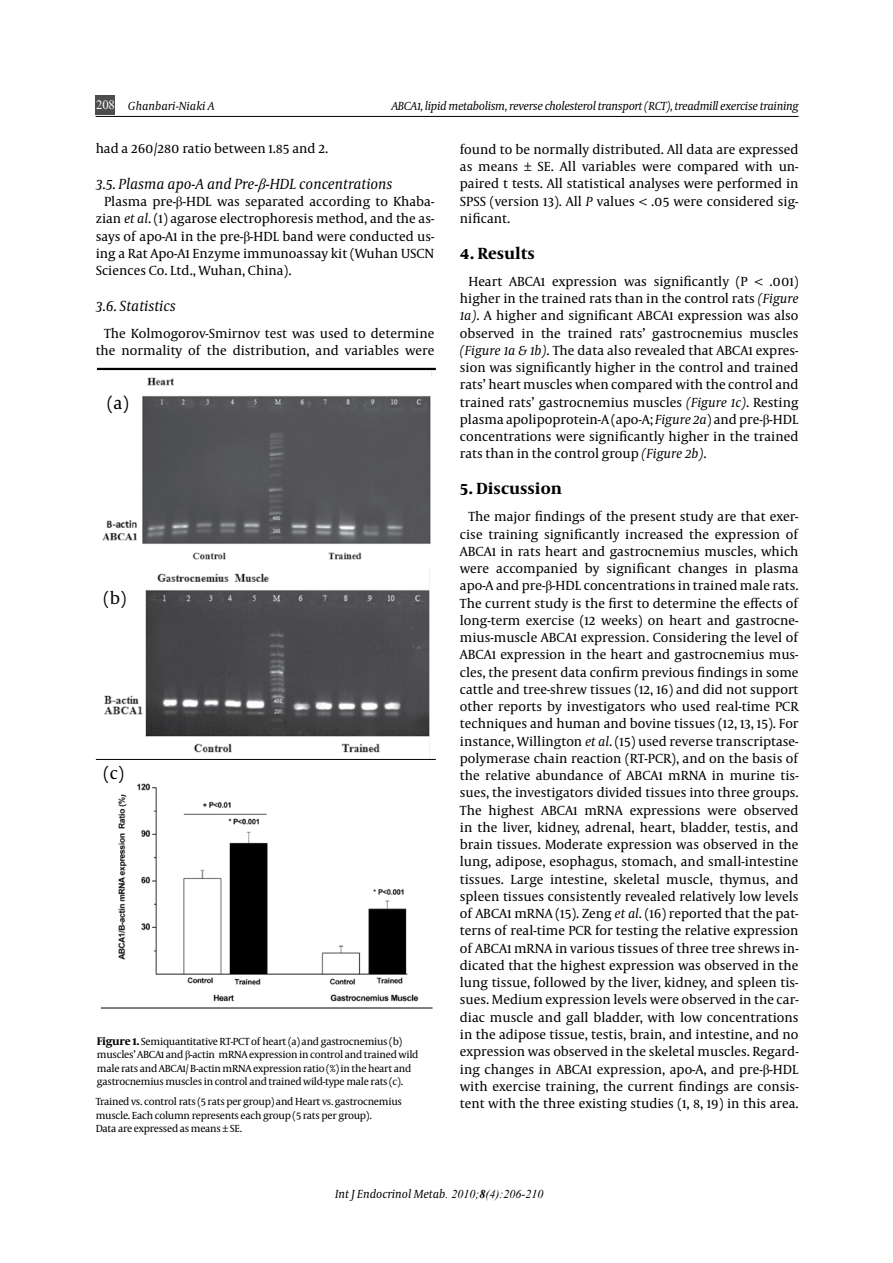
<style>
.page{position:relative;width:893px;height:1263px;background:#fff}
.page>*{position:absolute;margin:0;border:0;box-sizing:border-box;transform-origin:0 0}
.t1{font:18px "Capitolium News";color:#000}
.t2{font:17.55px "Capitolium News";color:#000}
.t3{font:700 16.5px "Capitolium News";color:#000}
.t4{font:italic 15px "Capitolium News";color:#000}
.t5{font:13.5px/17.2px "Capitolium News";color:#000;text-align:justify}
.t6{font:italic 12px "Capitolium News";letter-spacing:-.025em;color:#000}
.t7{font:italic 12px "Capitolium News";color:#000}
.t8{font:10.5px/13.5px "Capitolium News";letter-spacing:-.025em;color:#000}
.s1{font-family:"Times New Roman";font-style:normal;font-size:12.75px;color:#fff}
.s2{font-family:"Times New Roman"}
.s3{font-style:italic}
.s4{font-weight:700;font-size:11.25px}
.s5{font-family:"Times New Roman";font-weight:700}
</style>
<div class="page">
<hr style="left:96px;top:116px;width:703px;height:1px;background:#000">
<div style="left:96px;top:95px;width:19px;height:19px;background:#4d4d4d"></div>
<img style="left:102px;top:377px;width:329px;height:183px">
<img style="left:104px;top:568px;width:326px;height:190px">
<hr style="left:96px;top:759px;width:340px;height:1px;background:#000">
<hr style="left:97px;top:368px;width:339px;height:2px;background:#000">
<div style="left:100px;top:389px;width:25px;height:39px;background:#fff"></div>
<hr style="left:101px;top:1008px;width:332px;height:1px;background:#000">
<img style="left:118px;top:783px;width:301px;height:219px">
<div style="left:97px;top:762px;width:24px;height:35px;background:#fff"></div>
<p class="t7" style="left:96px;top:99px;width:120px"><span class="s1">208</span> Ghanbari-Niaki A</p>
<p class="t6" style="left:391px;top:99px;width:409px">ABCA1, lipid metabolism, reverse cholesterol transport (RCT), treadmill exercise training</p>
<p class="t5" style="left:96px;top:140px;width:234px">had a 260/280 ratio between 1.85 and 2.</p>
<p class="t4" style="left:96px;top:175px;width:298px">3.5. Plasma apo-A and Pre-<span class="s2">β</span>-HDL concentrations</p>
<p class="t5" style="left:96px;top:193px;width:340px;text-indent:9px">Plasma pre-<span class="s2">β</span>-HDL was separated according to Khaba&shy;zian <span class="s3">et al</span>. (1) agarose electrophoresis method, and the as&shy;says of apo-A1 in the pre-<span class="s2">β</span>-HDL band were conducted us&shy;ing a Rat Apo-A1 Enzyme immunoassay kit (Wuhan USCN Sciences Co. Ltd., Wuhan, China).</p>
<p class="t4" style="left:96px;top:298px;width:82px">3.6. Statistics</p>
<p class="t5" style="left:96px;top:325px;width:340px;text-align:right">The Kolmogorov-Smirnov test was used to determine the normality of the distribution, and variables were</p>
<p class="t5" style="left:460px;top:141px;width:340px">found to be normally distributed. All data are expressed as means ± SE. All variables were compared with un&shy;paired t tests. All statistical analyses were performed in SPSS (version 13). All <span class="s3">P</span> values &lt; .05 were considered sig&shy;nificant.</p>
<p class="t3" style="left:460px;top:244px;width:77px">4. Results</p>
<p class="t5" style="left:460px;top:273px;width:340px;text-indent:9px">Heart ABCA1 expression was significantly (P &lt; .001) higher in the trained rats than in the control rats <span class="s3">(Figure 1a)</span>. A higher and significant ABCA1 expression was also observed in the trained rats’ gastrocnemius muscles <span class="s3">(Figure 1a &amp; 1b)</span>. The data also revealed that ABCA1 expres&shy;sion was significantly higher in the control and trained rats’ heart muscles when compared with the control and trained rats’ gastrocnemius muscles <span class="s3">(Figure 1c)</span>. Resting plasma apolipoprotein-A (apo-A; <span class="s3">Figure 2a</span>) and pre-<span class="s2">β</span>-HDL concentrations were significantly higher in the trained rats than in the control group <span class="s3">(Figure 2b)</span>.</p>
<p class="t3" style="left:460px;top:479px;width:104px">5. Discussion</p>
<p class="t5" style="left:460px;top:508px;width:340px;text-indent:9px">The major findings of the present study are that exer&shy;cise training significantly increased the expression of ABCA1 in rats heart and gastrocnemius muscles, which were accompanied by significant changes in plasma apo-A and pre-<span class="s2">β</span>-HDL concentrations in trained male rats.<br>The current study is the first to determine the effects of long-term exercise (12 weeks) on heart and gastrocne&shy;mius-muscle ABCA1 expression. Considering the level of ABCA1 expression in the heart and gastrocnemius mus&shy;cles, the present data confirm previous findings in some cattle and tree-shrew tissues (12, 16) and did not support other reports by investigators who used real-time PCR techniques and human and bovine tissues (12, 13, 15). For instance, Willington <span class="s3">et al</span>. (15) used reverse transcriptase&shy;polymerase chain reaction (RT-PCR), and on the basis of the relative abundance of ABCA1 mRNA in murine tis&shy;sues, the investigators divided tissues into three groups.<br>The highest ABCA1 mRNA expressions were observed in the liver, kidney, adrenal, heart, bladder, testis, and brain tissues. Moderate expression was observed in the lung, adipose, esophagus, stomach, and small-intestine tissues. Large intestine, skeletal muscle, thymus, and spleen tissues consistently revealed relatively low levels of ABCA1 mRNA (15). Zeng <span class="s3">et al</span>. (16) reported that the pat&shy;terns of real-time PCR for testing the relative expression of ABCA1 mRNA in various tissues of three tree shrews in&shy;dicated that the highest expression was observed in the lung tissue, followed by the liver, kidney, and spleen tis&shy;sues. Medium expression levels were observed in the car&shy;diac muscle and gall bladder, with low concentrations in the adipose tissue, testis, brain, and intestine, and no expression was observed in the skeletal muscles. Regard&shy;ing changes in ABCA1 expression, apo-A, and pre-<span class="s2">β</span>-HDL with exercise training, the current findings are consis&shy;tent with the three existing studies (1, 8, 19) in this area.</p>
<h1 class="t1" style="left:107px;top:393px;width:23px">(a)</h1>
<p class="t2" style="left:104px;top:588px;width:24px">(b)</p>
<p class="t2" style="left:104px;top:763px;width:22px">(c)</p>
<p class="t8" style="left:97px;top:1035px;width:323px"><span class="s4">Figure 1.</span> Semiquantitative RT-PCT of heart (a) and gastrocnemius (b) muscles’ ABCA1 and <span class="s2">β</span>-actin mRNA expression in control and trained wild male rats and ABCA1/ B-actin mRNA expression ratio (%) in the heart and gastrocnemius muscles in control and trained wild-type male rats (c).</p>
<p class="t8" style="left:96px;top:1095px;width:308px">Trained vs. control rats (5 rats per group) and Heart vs. gastrocnemius muscle. Each column represents each group (5 rats per group).<br>Data are expressed as means ± SE.</p>
<p class="t7" style="left:335px;top:1187px;width:210px">Int J Endocrinol Metab<span class="s2">. 2010;</span><span class="s5">8</span><span class="s2">(4):206-210</span></p>
</div>
